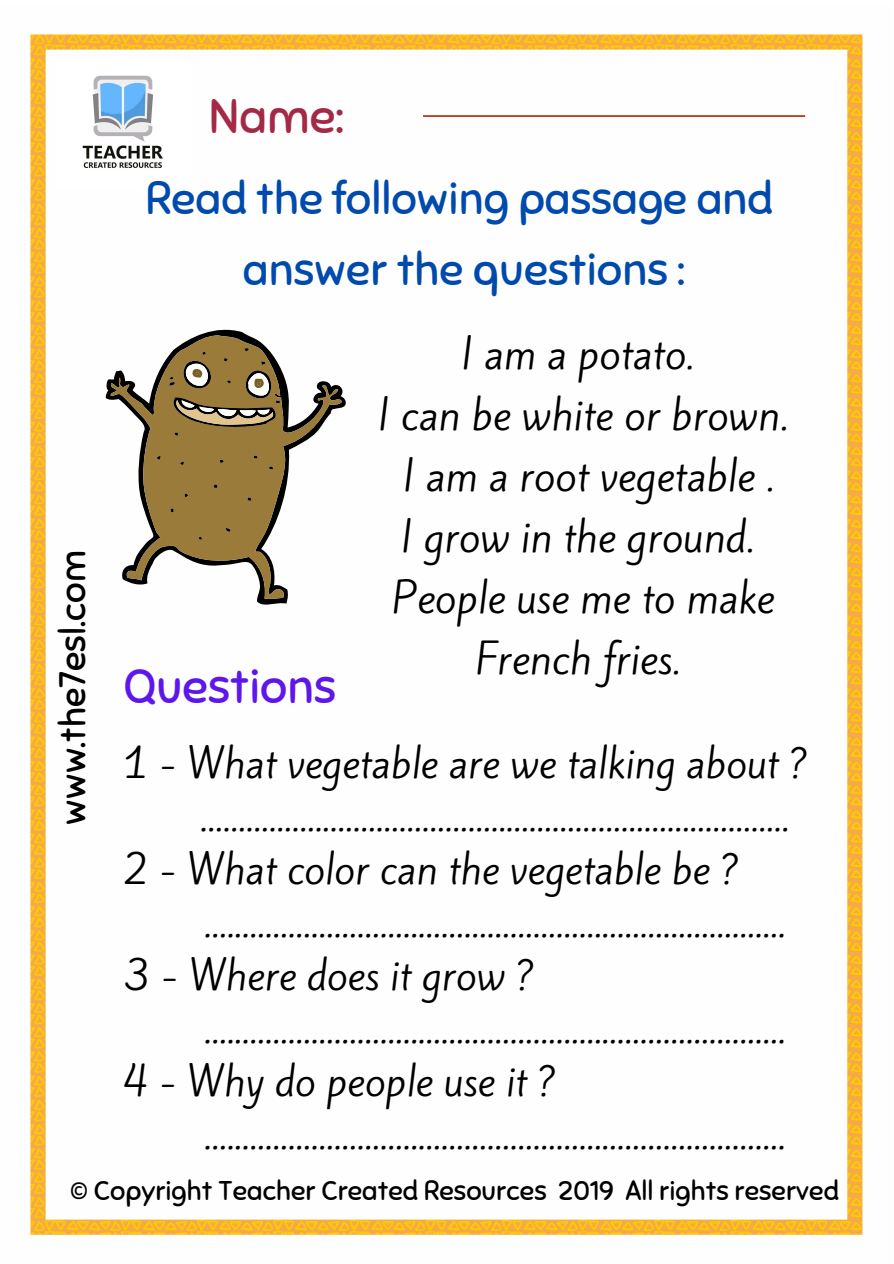
<style>
.page{position:relative;width:894px;height:1264px;background:#fff}
.page>*{position:absolute;margin:0;border:0;box-sizing:border-box;transform-origin:0 0}
.t1{font:48.45px "Sniglet";color:#a32947}
.t2{font:48px "Sniglet";color:#5e17eb}
.t3{font:45px/70.9px "Sniglet";color:#004aad;text-align:center}
.t4{font:39px/61.1px "Kite One";color:#000;text-align:center}
.t5{font:37.8px "Kite One";color:#000}
.t6{font:36.45px "Sniglet";color:#000}
.t7{font:27px "Sniglet";color:#000}
</style>
<div class="page">
<img style="left:29px;top:32px;width:835px;height:1205px">
<svg style="left:423px;top:115px;width:381px;height:2px"></svg>
<img style="left:55px;top:60px;width:136px;height:130px">
<svg style="left:106px;top:329px;width:240px;height:276px"></svg>
<svg style="left:110px;top:335px;width:232px;height:264px"></svg>
<svg style="left:168px;top:348px;width:112px;height:88px;background:#927c4e"></svg>
<svg style="left:253px;top:454px;width:6px;height:4px"></svg>
<svg style="left:157px;top:456px;width:4px;height:3px"></svg>
<svg style="left:219px;top:459px;width:4px;height:4px"></svg>
<svg style="left:180px;top:462px;width:4px;height:3px"></svg>
<svg style="left:269px;top:466px;width:5px;height:3px"></svg>
<svg style="left:213px;top:483px;width:6px;height:5px"></svg>
<svg style="left:184px;top:493px;width:4px;height:4px"></svg>
<svg style="left:247px;top:497px;width:5px;height:4px"></svg>
<svg style="left:170px;top:508px;width:4px;height:4px"></svg>
<svg style="left:225px;top:528px;width:5px;height:4px"></svg>
<svg style="left:199px;top:536px;width:3px;height:4px"></svg>
<p class="t6" style="left:51px;top:824px;width:276px;rotate:-90deg">www.the7esl.com</p>
<p class="t1" style="left:209px;top:86px;width:136px">Name:</p>
<p class="t3" style="left:145px;top:164px;width:628px">Read the following passage and answer the questions :</p>
<p class="t4" style="left:378px;top:324px;width:411px">I am a potato.<br>I can be white or brown.<br>I am a root vegetable .<br>I grow in the ground.<br>People use me to make<br>French fries.</p>
<p class="t2" style="left:123px;top:657px;width:214px">Questions</p>
<p class="t5" style="left:123px;top:736px;width:686px">1 - What vegetable are we talking about ?</p>
<p class="t5" style="left:200px;top:789px;width:590px">.............................................................................</p>
<p class="t5" style="left:123px;top:842px;width:618px">2 - What color can the vegetable be ?</p>
<p class="t5" style="left:204px;top:895px;width:583px">............................................................................</p>
<p class="t5" style="left:125px;top:948px;width:411px">3 - Where does it grow ?</p>
<p class="t5" style="left:204px;top:1001px;width:583px">............................................................................</p>
<p class="t5" style="left:123px;top:1054px;width:435px">4 - Why do people use it ?</p>
<p class="t5" style="left:204px;top:1107px;width:583px">............................................................................</p>
<p class="t7" style="left:70px;top:1174px;width:770px">© Copyright Teacher Created Resources 2019 All rights reserved</p>
</div>
